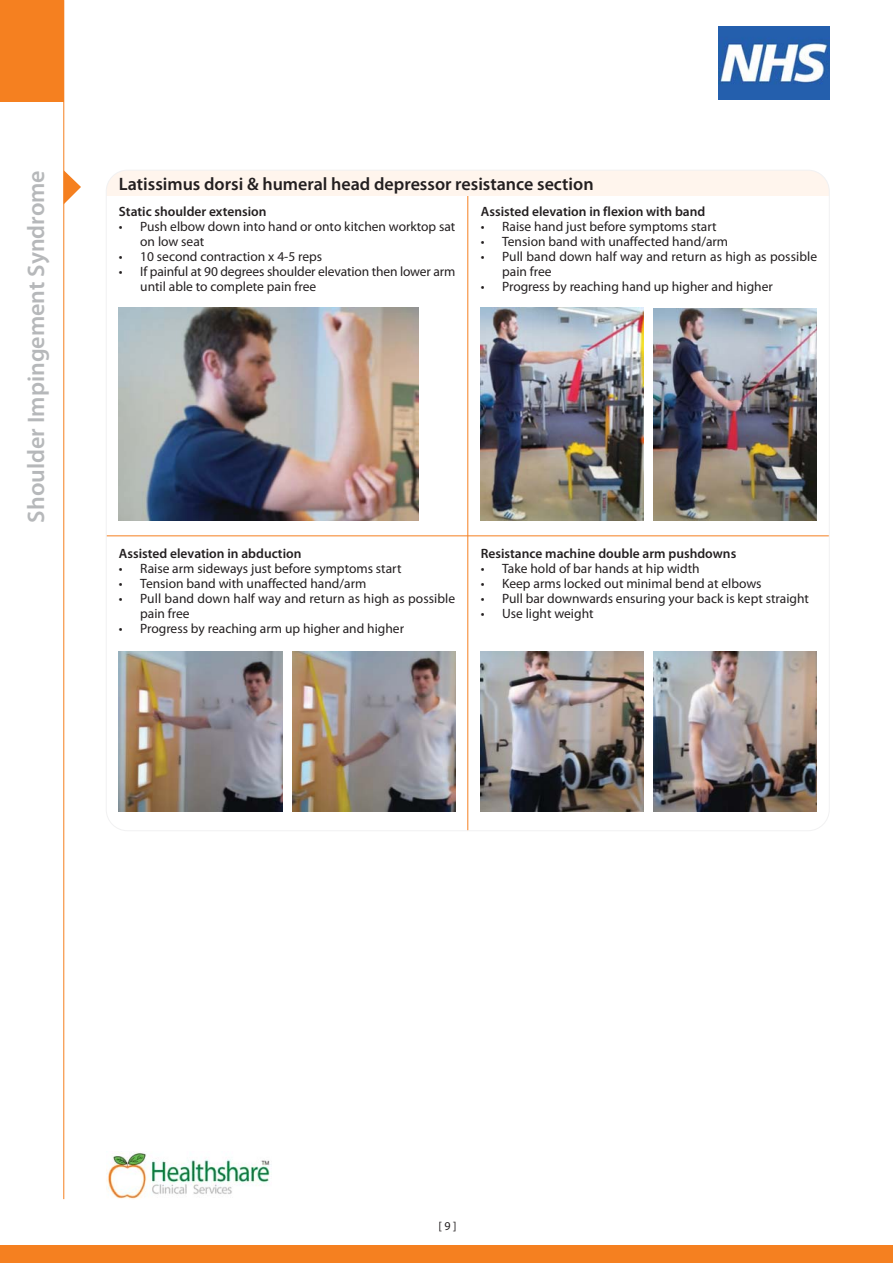
<style>
.page{position:relative;width:893px;height:1263px;background:#fff}
.page>*{position:absolute;margin:0;border:0;box-sizing:border-box;transform-origin:0 0}
.t1{font:600 24px "Myriad Pro";color:#b6b8ba}
.t2{font:600 18px "Myriad Pro";color:#231f20}
.t3{font:13.5px/15px "Myriad Pro";color:#231f20}
.t4{font:600 13.5px "Myriad Pro";color:#231f20}
.t5{font:12px "Myriad Pro";color:#231f20}
</style>
<div class="page">
<div style="left:0;top:1246px;width:893px;height:17px;background:#f58020"></div>
<div style="left:0;top:0;width:64px;height:102px;background:#f58020"></div>
<img style="left:718px;top:26px;width:111px;height:74px">
<hr style="left:63px;top:0;width:1px;height:1199px;background:#f58020">
<hr style="left:467px;top:176px;width:1px;height:655px;background:#f58020">
<div style="left:106px;top:170px;width:723px;height:26px;background:#fff5ed"></div>
<hr style="left:106px;top:535px;width:723px;height:1px;background:#f58020">
<img style="left:119px;top:308px;width:299px;height:213px">
<img style="left:481px;top:308px;width:163px;height:213px">
<img style="left:654px;top:308px;width:162px;height:213px">
<img style="left:119px;top:651px;width:163px;height:161px">
<img style="left:292px;top:651px;width:163px;height:161px">
<img style="left:481px;top:651px;width:163px;height:161px">
<img style="left:653px;top:651px;width:163px;height:161px">
<svg style="left:64px;top:170px;width:17px;height:34px"></svg>
<img style="left:106px;top:1152px;width:164px;height:47px">
<h1 class="t1" style="left:27px;top:523px;width:354px;rotate:-90deg">Shoulder Impingement Syndrome</h1>
<h2 class="t2" style="left:119px;top:177px;width:476px">Latissimus dorsi &amp; humeral head depressor resistance section</h2>
<p class="t4" style="left:119px;top:207px;width:149px">Static shoulder extension</p>
<p class="t3" style="left:140px;top:220px;width:317px;text-indent:-21px">• Push elbow down into hand or onto kitchen worktop sat on low seat</p>
<p class="t3" style="left:119px;top:250px;width:205px">• 10 second contraction x 4-5 reps</p>
<p class="t3" style="left:140px;top:265px;width:317px;text-indent:-21px">• If painful at 90 degrees shoulder elevation then lower arm until able to complete pain free</p>
<p class="t4" style="left:481px;top:207px;width:226px">Assisted elevation in flexion with band</p>
<p class="t3" style="left:481px;top:220px;width:237px">• Raise hand just before symptoms start</p>
<p class="t3" style="left:481px;top:235px;width:249px">• Tension band with unaffected hand/arm</p>
<p class="t3" style="left:502px;top:250px;width:316px;text-indent:-21px">• Pull band down half way and return as high as possible pain free</p>
<p class="t3" style="left:481px;top:280px;width:293px">• Progress by reaching hand up higher and higher</p>
<p class="t4" style="left:119px;top:549px;width:184px">Assisted elevation in abduction</p>
<p class="t3" style="left:119px;top:562px;width:284px">• Raise arm sideways just before symptoms start</p>
<p class="t3" style="left:119px;top:577px;width:249px">• Tension band with unaffected hand/arm</p>
<p class="t3" style="left:140px;top:592px;width:316px;text-indent:-21px">• Pull band down half way and return as high as possible pain free</p>
<p class="t3" style="left:119px;top:622px;width:287px">• Progress by reaching arm up higher and higher</p>
<p class="t4" style="left:481px;top:549px;width:257px">Resistance machine double arm pushdowns</p>
<p class="t3" style="left:481px;top:562px;width:220px">• Take hold of bar hands at hip width</p>
<p class="t3" style="left:481px;top:577px;width:282px">• Keep arms locked out minimal bend at elbows</p>
<p class="t3" style="left:481px;top:592px;width:330px">• Pull bar downwards ensuring your back is kept straight</p>
<p class="t3" style="left:481px;top:607px;width:114px">• Use light weight</p>
<p class="t5" style="left:438px;top:1222px;width:20px">[ 9 ]</p>
</div>
